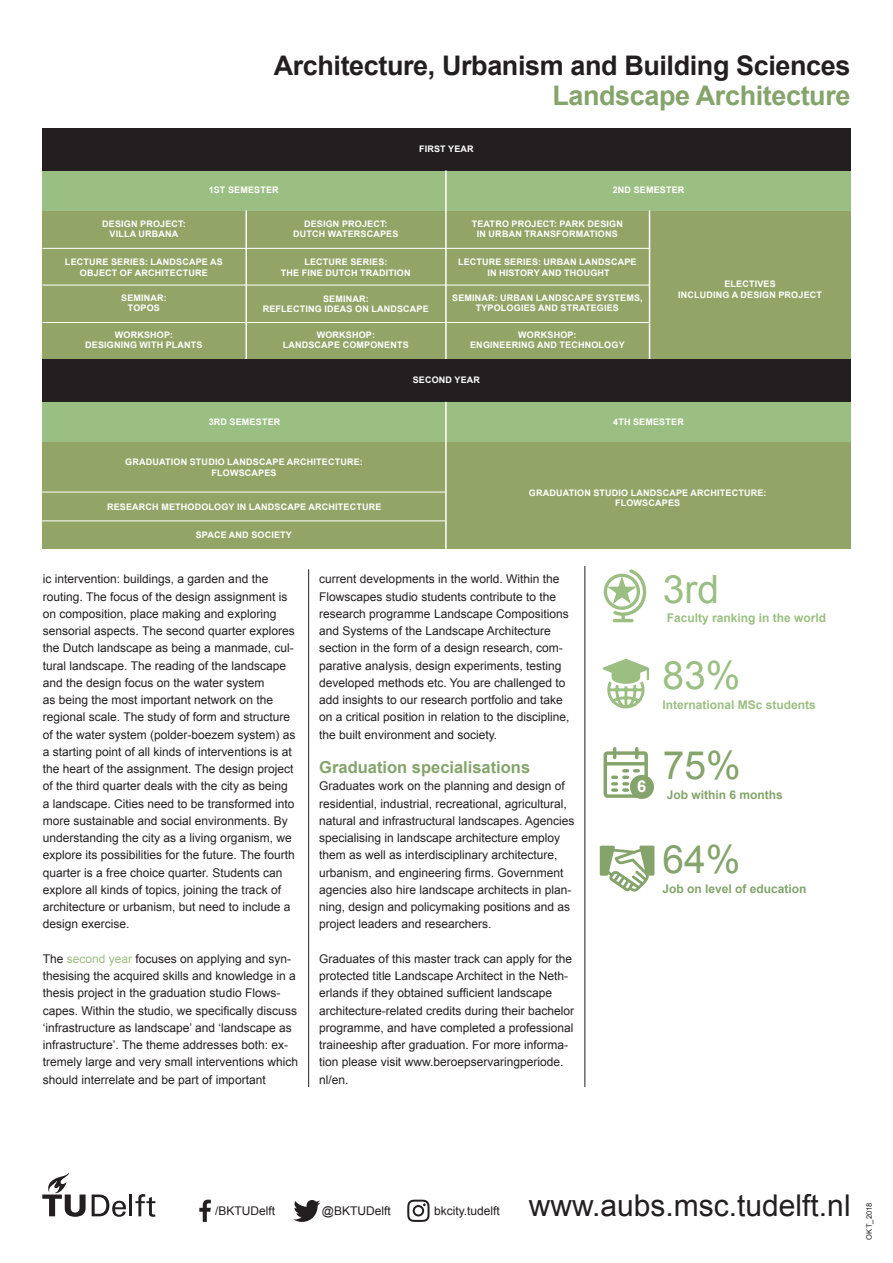
<style>
.page{position:relative;width:893px;height:1263px;background:#fff}
.page>*{position:absolute;margin:0;border:0;box-sizing:border-box;transform-origin:0 0}
.t1{font:39px "Arial";color:#9bbf82}
.t2{font:39px "Arial";color:#84a46b}
.t3{font:30px "Arial";color:#231f20}
.t4{font:700 27px "Arial";letter-spacing:-.015em;color:#231f20}
.t5{font:700 27px "Arial";letter-spacing:-.015em;color:#84a46b}
.Body{font:700 16.5px "Arial";color:#84a46b}
.t6{font:700 16.35px "Arial";color:#fff}
.Body-2{font:12px/17.2px "Arial";color:#231f20}
.t7{font:700 12px "Arial";color:#9bbf82}
.t8{font:700 12px "Arial";color:#84a46b}
.t9{font:700 9px/10.5px "Arial";letter-spacing:.02em;color:#fff;text-align:center}
.t10{font:7.5px "Arial";color:#231f20}
.s1{color:#9bbf82}
</style>
<div class="page">
<hr style="left:129px;top:1194px;width:3px;height:22px;background:#231f20">
<svg style="left:42px;top:1173px;width:44px;height:44px"></svg>
<svg style="left:135px;top:1194px;width:20px;height:23px"></svg>
<svg style="left:92px;top:1194px;width:34px;height:23px"></svg>
<hr style="left:308px;top:569px;width:1px;height:518px;background:#231f20">
<hr style="left:585px;top:566px;width:1px;height:521px;background:#231f20">
<svg style="left:199px;top:1199px;width:12px;height:23px"></svg>
<svg style="left:407px;top:1199px;width:23px;height:23px"></svg>
<svg style="left:293px;top:1200px;width:27px;height:22px"></svg>
<div style="left:604px;top:574px;width:36px;height:36px;border:3px solid #9bbf82;border-radius:50%"></div>
<svg style="left:605px;top:569px;width:41px;height:53px"></svg>
<div style="left:604px;top:658px;width:43px;height:28px;border:3px solid #fff;border-radius:50%"></div>
<svg style="left:603px;top:659px;width:46px;height:50px"></svg>
<div style="left:42px;top:211px;width:203px;height:148px;background:#92a567"></div>
<div style="left:42px;top:442px;width:203px;height:107px;background:#92a567"></div>
<div style="left:447px;top:211px;width:201px;height:148px;background:#92a567"></div>
<div style="left:245px;top:211px;width:201px;height:148px;background:#92a567"></div>
<div style="left:245px;top:442px;width:605px;height:107px;background:#92a567"></div>
<div style="left:648px;top:211px;width:202px;height:148px;background:#92a567"></div>
<div style="left:42px;top:169px;width:808px;height:42px;background:#9bbf82"></div>
<div style="left:42px;top:401px;width:808px;height:41px;background:#9bbf82"></div>
<div style="left:42px;top:128px;width:808px;height:42px;background:#231f20"></div>
<div style="left:42px;top:359px;width:808px;height:42px;background:#231f20"></div>
<hr style="left:445px;top:170px;width:2px;height:189px;background:#fff">
<hr style="left:445px;top:402px;width:2px;height:147px;background:#fff">
<hr style="left:245px;top:211px;width:2px;height:148px;background:#fff">
<hr style="left:43px;top:248px;width:607px;height:1px;background:#fff">
<hr style="left:42px;top:521px;width:403px;height:1px;background:#fff">
<hr style="left:42px;top:492px;width:403px;height:1px;background:#fff">
<hr style="left:43px;top:285px;width:606px;height:1px;background:#fff">
<hr style="left:43px;top:322px;width:606px;height:1px;background:#fff">
<hr style="left:649px;top:211px;width:1px;height:148px;background:#fff">
<svg style="left:600px;top:845px;width:54px;height:47px"></svg>
<div style="left:604px;top:751px;width:44px;height:47px;border:3px solid #84a46b;border-radius:2px"></div>
<svg style="left:613px;top:749px;width:3px;height:8px"></svg>
<svg style="left:635px;top:749px;width:3px;height:8px"></svg>
<hr style="left:607px;top:762px;width:37px;height:3px;background:#84a46b">
<svg style="left:613px;top:775px;width:3px;height:17px"></svg>
<svg style="left:624px;top:769px;width:4px;height:23px"></svg>
<div style="left:630px;top:775px;width:24px;height:24px;background:#84a46b;border-radius:50%"></div>
<p class="t4" style="left:274px;top:46px;width:578px">Architecture, Urbanism and Building Sciences</p>
<p class="t5" style="left:552px;top:76px;width:300px">Landscape Architecture</p>
<p class="t9" style="left:419px;top:143px;width:56px">FIRST YEAR</p>
<p class="t9" style="left:209px;top:185px;width:72px">1ST SEMESTER</p>
<p class="t9" style="left:613px;top:185px;width:73px">2ND SEMESTER</p>
<p class="t9" style="left:102px;top:218px;width:85px">DESIGN PROJECT:</p>
<p class="t9" style="left:110px;top:229px;width:70px">VILLA URBANA</p>
<p class="t9" style="left:304px;top:218px;width:85px">DESIGN PROJECT:</p>
<p class="t9" style="left:293px;top:229px;width:107px">DUTCH WATERSCAPES</p>
<p class="t9" style="left:472px;top:218px;width:153px">TEATRO PROJECT: PARK DESIGN</p>
<p class="t9" style="left:477px;top:229px;width:142px">IN URBAN TRANSFORMATIONS</p>
<p class="t9" style="left:65px;top:257px;width:159px">LECTURE SERIES: LANDSCAPE AS</p>
<p class="t9" style="left:80px;top:267px;width:129px">OBJECT OF ARCHITECTURE</p>
<p class="t9" style="left:304px;top:257px;width:85px">LECTURE SERIES:</p>
<p class="t9" style="left:281px;top:267px;width:131px">THE FINE DUTCH TRADITION</p>
<p class="t9" style="left:458px;top:257px;width:180px">LECTURE SERIES: URBAN LANDSCAPE</p>
<p class="t9" style="left:487px;top:267px;width:124px">IN HISTORY AND THOUGHT</p>
<p class="t9" style="left:121px;top:293px;width:47px">SEMINAR:</p>
<p class="t9" style="left:128px;top:303px;width:34px">TOPOS</p>
<p class="t9" style="left:115px;top:329px;width:60px">WORKSHOP:</p>
<p class="t9" style="left:85px;top:340px;width:119px">DESIGNING WITH PLANTS</p>
<p class="t9" style="left:323px;top:294px;width:47px">SEMINAR:</p>
<p class="t9" style="left:263px;top:304px;width:168px">REFLECTING IDEAS ON LANDSCAPE</p>
<p class="t9" style="left:452px;top:293px;width:192px">SEMINAR: URBAN LANDSCAPE SYSTEMS,<br>TYPOLOGIES AND STRATEGIES</p>
<p class="t9" style="left:317px;top:329px;width:60px">WORKSHOP:</p>
<p class="t9" style="left:283px;top:340px;width:128px">LANDSCAPE COMPONENTS</p>
<p class="t9" style="left:518px;top:329px;width:60px">WORKSHOP:</p>
<p class="t9" style="left:470px;top:340px;width:156px">ENGINEERING AND TECHNOLOGY</p>
<p class="t9" style="left:413px;top:375px;width:69px">SECOND YEAR</p>
<p class="t9" style="left:724px;top:279px;width:53px">ELECTIVES</p>
<p class="t9" style="left:678px;top:289px;width:145px">INCLUDING A DESIGN PROJECT</p>
<p class="t9" style="left:209px;top:416px;width:73px">3RD SEMESTER</p>
<p class="t9" style="left:125px;top:457px;width:239px">GRADUATION STUDIO LANDSCAPE ARCHITECTURE:</p>
<p class="t9" style="left:211px;top:468px;width:67px">FLOWSCAPES</p>
<p class="t9" style="left:107px;top:502px;width:276px">RESEARCH METHODOLOGY IN LANDSCAPE ARCHITECTURE</p>
<p class="t9" style="left:196px;top:530px;width:98px">SPACE AND SOCIETY</p>
<p class="t9" style="left:613px;top:416px;width:72px">4TH SEMESTER</p>
<p class="t9" style="left:529px;top:487px;width:239px">GRADUATION STUDIO LANDSCAPE ARCHITECTURE:</p>
<p class="t9" style="left:615px;top:498px;width:67px">FLOWSCAPES</p>
<p class="Body-2" style="left:43px;top:570px;width:254px">ic intervention: buildings, a garden and the routing. The focus of the design assignment is on composition, place making and exploring sensorial aspects. The second quarter explores the Dutch landscape as being a manmade, cul&shy;tural landscape. The reading of the landscape and the design focus on the water system<br>as being the most important network on the regional scale. The study of form and structure of the water system (polder-boezem system) as a starting point of all kinds of interventions is at the heart of the assignment. The design project of the third quarter deals with the city as being a landscape. Cities need to be transformed into more sustainable and social environments. By understanding the city as a living organism, we explore its possibilities for the future. The fourth quarter is a free choice quarter. Students can explore all kinds of topics, joining the track of architecture or urbanism, but need to include a design exercise.</p>
<p class="Body-2" style="left:43px;top:950px;width:257px">The <span class="s1">second year</span> focuses on applying and syn&shy;thesising the acquired skills and knowledge in a thesis project in the graduation studio Flows&shy;capes. Within the studio, we specifically discuss ‘infrastructure as landscape’ and ‘landscape as infrastructure’. The theme addresses both: ex&shy;tremely large and very small interventions which should interrelate and be part of important</p>
<p class="Body-2" style="left:319px;top:570px;width:252px">current developments in the world. Within the Flowscapes studio students contribute to the research programme Landscape Compositions and Systems of the Landscape Architecture section in the form of a design research, com&shy;parative analysis, design experiments, testing developed methods etc. You are challenged to add insights to our research portfolio and take on a critical position in relation to the discipline, the built environment and society.</p>
<p class="Body" style="left:319px;top:756px;width:212px">Graduation specialisations</p>
<p class="Body-2" style="left:319px;top:777px;width:257px">Graduates work on the planning and design of residential, industrial, recreational, agricultural, natural and infrastructural landscapes. Agencies specialising in landscape architecture employ them as well as interdisciplinary architecture, urbanism, and engineering firms. Government agencies also hire landscape architects in plan&shy;ning, design and policymaking positions and as</p>
<p class="Body-2" style="left:319px;top:915px;width:174px">project leaders and researchers.</p>
<p class="Body-2" style="left:319px;top:950px;width:256px">Graduates of this master track can apply for the protected title Landscape Architect in the Neth&shy;erlands if they obtained sufficient landscape architecture-related credits during their bachelor programme, and have completed a professional traineeship after graduation. For more informa&shy;tion please visit www.beroepservaringperiode. nl/en.</p>
<p class="t6" style="left:637px;top:775px;width:11px">6</p>
<p class="t1" style="left:663px;top:562px;width:58px">3rd</p>
<p class="t7" style="left:667px;top:610px;width:161px">Faculty ranking in the world</p>
<p class="t1" style="left:662px;top:649px;width:80px">83%</p>
<p class="t7" style="left:662px;top:696px;width:155px">International MSc students</p>
<p class="t2" style="left:663px;top:739px;width:80px">75%</p>
<p class="t8" style="left:667px;top:786px;width:118px">Job within 6 months</p>
<p class="t2" style="left:662px;top:833px;width:80px">64%</p>
<p class="t8" style="left:662px;top:880px;width:146px">Job on level of education</p>
<p class="Body-2" style="left:215px;top:1202px;width:62px">/BKTUDelft</p>
<p class="Body-2" style="left:322px;top:1202px;width:70px">@BKTUDelft</p>
<p class="Body-2" style="left:434px;top:1202px;width:67px">bkcity.tudelft</p>
<p class="t3" style="left:529px;top:1185px;width:323px">www.aubs.msc.tudelft.nl</p>
<p class="t10" style="left:864px;top:1240px;width:38px;rotate:-90deg">OKT_2018</p>
</div>
